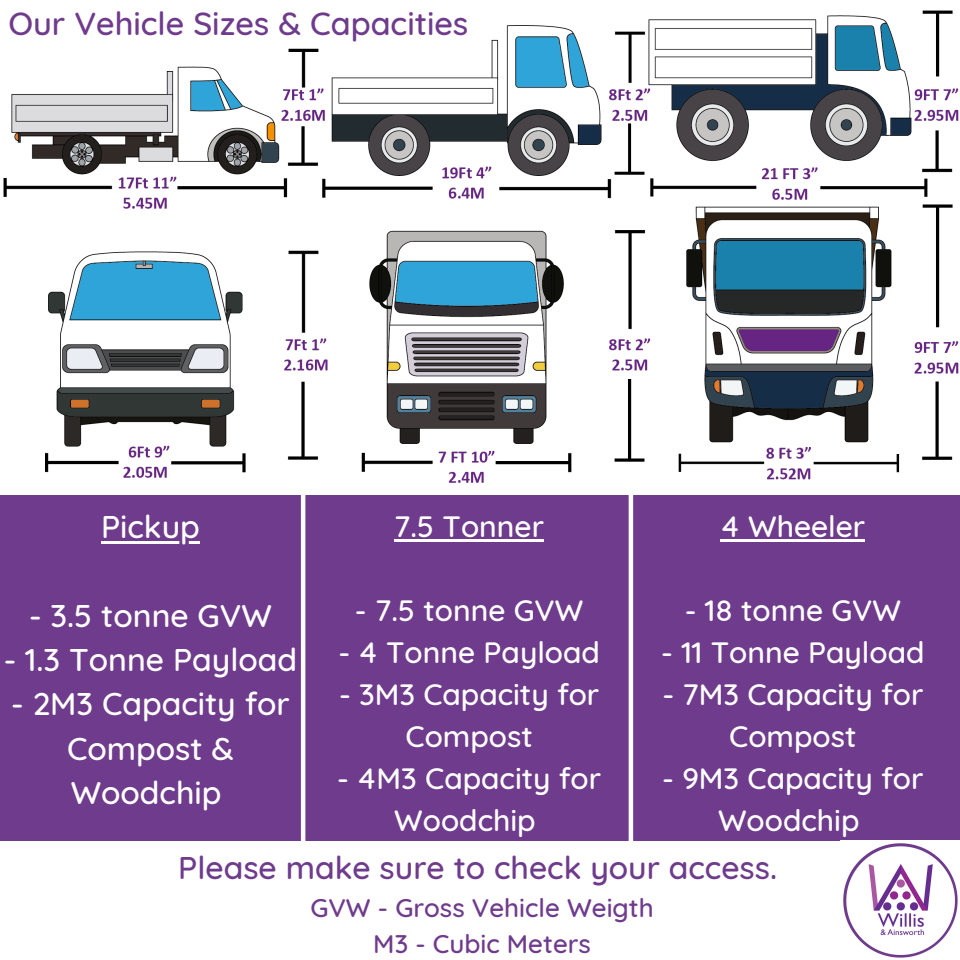
<style>
.page{position:relative;width:960px;height:960px;background:#fff}
.page>*{position:absolute;margin:0;border:0;box-sizing:border-box;transform-origin:0 0}
.t1{font:500 32.5px "Quicksand";color:#6f3b8c}
.t2{font:500 32px/44.2px "Quicksand";color:#fff;text-align:center}
.t3{font:500 32px "Quicksand";color:#6f3b8c}
.t4{font:500 30px/42px "Quicksand";color:#fff;text-align:center}
.t5{font:500 26px/36px "Quicksand";color:#6f3b8c;text-align:center}
</style>
<div class="page">
<div style="left:0;top:495px;width:960px;height:465px;background:#6f3b8c"></div>
<hr style="left:301px;top:495px;width:4px;height:465px;background:#fff">
<hr style="left:629px;top:495px;width:4px;height:465px;background:#fff">
<img style="left:3px;top:10px;width:956px;height:473px">
<div style="left:0;top:0;width:450px;height:46px;background:#fff"></div>
<div style="left:0;top:841px;width:960px;height:119px;background:#fff"></div>
<img style="left:843px;top:843px;width:115px;height:115px">
<hr style="left:101px;top:541px;width:99px;height:3px;background:#fff">
<hr style="left:394px;top:539px;width:150px;height:3px;background:#fff">
<hr style="left:720px;top:539px;width:145px;height:3px;background:#fff">
<p class="t1" style="left:8px;top:3px;width:462px">Our Vehicle Sizes &amp; Capacities</p>
<p class="t2" style="left:101px;top:504px;width:100px">Pickup</p>
<p class="t4" style="left:394px;top:505px;width:151px">7.5 Tonner</p>
<p class="t4" style="left:720px;top:505px;width:146px">4 Wheeler</p>
<p class="t4" style="left:685px;top:589px;width:218px">- 18 tonne GVW</p>
<p class="t4" style="left:661px;top:631px;width:265px">- 11 Tonne Payload</p>
<p class="t4" style="left:662px;top:673px;width:263px">- 7M3 Capacity for<br>Compost</p>
<p class="t4" style="left:662px;top:757px;width:263px">- 9M3 Capacity for<br>Woodchip</p>
<p class="t3" style="left:178px;top:847px;width:601px">Please make sure to check your access.</p>
<p class="t5" style="left:310px;top:889px;width:345px">GVW - Gross Vehicle Weigth<br>M3 - Cubic Meters</p>
<p class="t4" style="left:355px;top:589px;width:230px">- 7.5 tonne GVW</p>
<p class="t4" style="left:338px;top:631px;width:263px">- 4 Tonne Payload</p>
<p class="t4" style="left:339px;top:673px;width:262px">- 3M3 Capacity for<br>Compost</p>
<p class="t4" style="left:337px;top:757px;width:266px">- 4M3 Capacity for<br>Woodchip</p>
<p class="t2" style="left:29px;top:593px;width:244px">- 3.5 tonne GVW</p>
<p class="t2" style="left:4px;top:637px;width:295px">- 1.3 Tonne Payload</p>
<p class="t2" style="left:11px;top:681px;width:280px">- 2M3 Capacity for<br>Compost &amp;<br>Woodchip</p>
</div>
